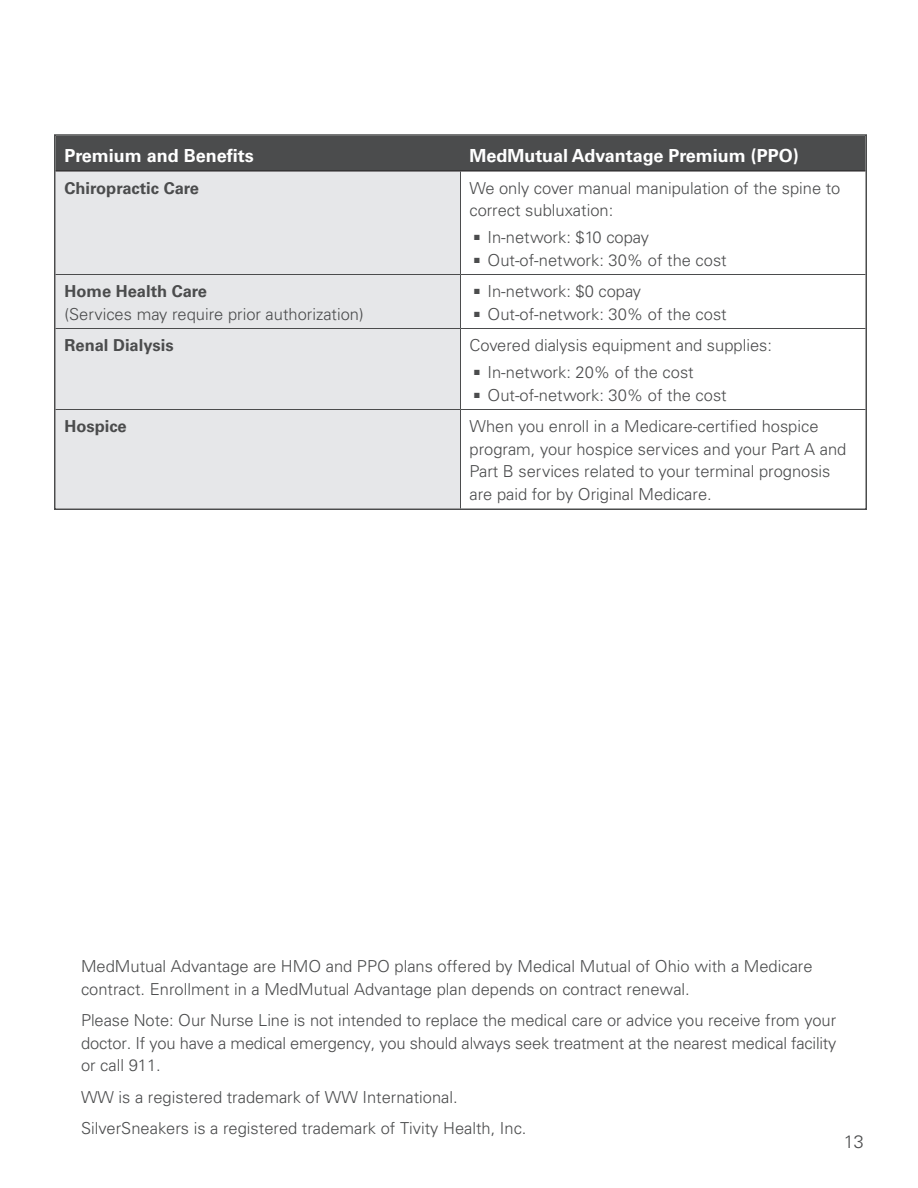
<style>
.page{position:relative;width:918px;height:1188px;background:#fff}
.page>*{position:absolute;margin:0;border:0;box-sizing:border-box;transform-origin:0 0}
.t1{font:700 18px "Univers LT Std";color:#fff}
.t2{font:300 18px "Univers LT Std";color:#4b4c4d}
.t3{font:300 16.5px/22.5px "Univers LT Std";color:#4b4c4d}
.t4{font:700 16.5px "Univers LT Std";color:#4b4c4d}
</style>
<div class="page">
<div style="left:57px;top:137px;width:807px;height:34px;background:#4b4c4d"></div>
<div style="left:57px;top:172px;width:403px;height:335px;background:#e6e7e9"></div>
<hr style="left:56px;top:171px;width:404px;height:1px;background:#231f20">
<hr style="left:460px;top:171px;width:406px;height:1px;background:#231f20">
<hr style="left:460px;top:171px;width:1px;height:103px;background:#4b4c4d">
<hr style="left:56px;top:274px;width:404px;height:1px;background:#4b4c4d">
<hr style="left:460px;top:274px;width:406px;height:1px;background:#4b4c4d">
<hr style="left:460px;top:275px;width:1px;height:53px;background:#4b4c4d">
<hr style="left:56px;top:328px;width:404px;height:1px;background:#4b4c4d">
<hr style="left:460px;top:328px;width:406px;height:1px;background:#4b4c4d">
<hr style="left:460px;top:329px;width:1px;height:80px;background:#4b4c4d">
<hr style="left:56px;top:409px;width:404px;height:1px;background:#4b4c4d">
<hr style="left:460px;top:409px;width:406px;height:1px;background:#4b4c4d">
<hr style="left:460px;top:410px;width:1px;height:98px;background:#4b4c4d">
<div style="left:54px;top:134px;width:813px;height:376px;border:2px solid #4b4c4d"></div>
<p class="t1" style="left:64px;top:145px;width:191px">Premium and Benefits</p>
<p class="t1" style="left:470px;top:145px;width:331px">MedMutual Advantage Premium (PPO)</p>
<p class="t4" style="left:64px;top:178px;width:136px">Chiropractic Care</p>
<p class="t3" style="left:470px;top:176px;width:372px">We only cover manual manipulation of the spine to correct subluxation:</p>
<p class="t3" style="left:474px;top:226px;width:177px">■ In-network: $10 copay</p>
<p class="t3" style="left:474px;top:248px;width:254px">■ Out-of-network: 30% of the cost</p>
<p class="t4" style="left:64px;top:282px;width:144px">Home Health Care</p>
<p class="t3" style="left:64px;top:302px;width:301px">(Services may require prior authorization)</p>
<p class="t3" style="left:474px;top:280px;width:169px">■ In-network: $0 copay</p>
<p class="t3" style="left:474px;top:302px;width:254px">■ Out-of-network: 30% of the cost</p>
<p class="t4" style="left:64px;top:336px;width:111px">Renal Dialysis</p>
<p class="t3" style="left:470px;top:334px;width:304px">Covered dialysis equipment and supplies:</p>
<p class="t3" style="left:474px;top:361px;width:221px">■ In-network: 20% of the cost</p>
<p class="t3" style="left:474px;top:383px;width:254px">■ Out-of-network: 30% of the cost</p>
<p class="t4" style="left:64px;top:417px;width:64px">Hospice</p>
<p class="t3" style="left:470px;top:415px;width:378px">When you enroll in a Medicare-certified hospice program, your hospice services and your Part A and Part B services related to your terminal prognosis are paid for by Original Medicare.</p>
<p class="t3" style="left:81px;top:955px;width:733px">MedMutual Advantage are HMO and PPO plans offered by Medical Mutual of Ohio with a Medicare contract. Enrollment in a MedMutual Advantage plan depends on contract renewal.</p>
<p class="t3" style="left:81px;top:1009px;width:757px;text-align:justify">Please Note: Our Nurse Line is not intended to replace the medical care or advice you receive from your doctor. If you have a medical emergency, you should always seek treatment at the nearest medical facility or call 911.</p>
<p class="t3" style="left:81px;top:1081px;width:447px;line-height:31.5px">WW is a registered trademark of WW International.<br>SilverSneakers is a registered trademark of Tivity Health, Inc.</p>
<p class="t2" style="left:844px;top:1130px;width:22px">13</p>
</div>
